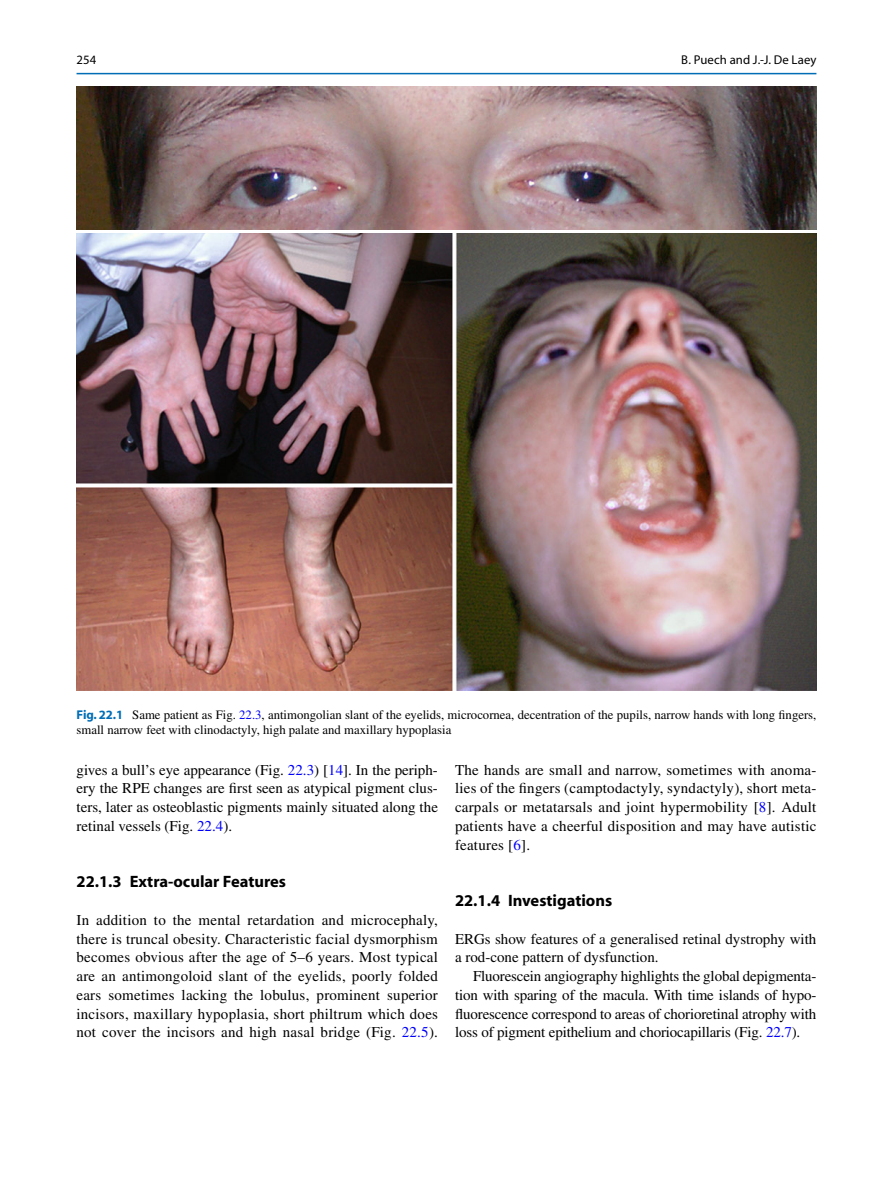
<style>
.page{position:relative;width:893px;height:1187px;background:#fff}
.page>*{position:absolute;margin:0;border:0;box-sizing:border-box;transform-origin:0 0}
.t1{font:700 16.5px "Djrgcl Myriad";color:#000}
.t2{font:15px/18.8px "Jrvrfc Times";color:#000;text-align:justify}
.t3{font:12.75px/15px "Jrvrfc Times";color:#000}
.t4{font:12.75px "Ycjlhw Myriad";letter-spacing:.01em;color:#000}
.s1{font-family:"Djrgcl Myriad";font-weight:700;color:#006db6}
.s2{color:#0000fa}
</style>
<div class="page">
<img style="left:77px;top:87px;width:739px;height:142px">
<img style="left:77px;top:234px;width:739px;height:456px">
<hr style="left:77px;top:73px;width:739px;height:1px;background:#006db6">
<p class="t4" style="left:77px;top:55px;width:21px">254</p>
<p class="t4" style="left:681px;top:55px;width:137px">B. Puech and J.-J. De Laey</p>
<p class="t3" style="left:77px;top:708px;width:741px"><span class="s1">Fig. 22.1</span> Same patient as Fig. <span class="s2">22.3</span> , antimongolian slant of the eyelids, microcornea, decentration of the pupils, narrow hands with long fingers, small narrow feet with clinodactyly, high palate and maxillary hypoplasia</p>
<p class="t2" style="left:77px;top:761px;width:363px">gives a bull’s eye appearance (Fig. <span class="s2">22.3</span> ) [ <span class="s2">14</span> ]. In the periph&shy;ery the RPE changes are first seen as atypical pigment clus&shy;ters, later as osteoblastic pigments mainly situated along the retinal vessels (Fig. <span class="s2">22.4</span> ).</p>
<p class="t1" style="left:77px;top:875px;width:211px">22.1.3 Extra-ocular Features</p>
<p class="t2" style="left:77px;top:911px;width:363px">In addition to the mental retardation and microcephaly, there is truncal obesity. Characteristic facial dysmorphism becomes obvious after the age of 5–6 years. Most typical are an antimongoloid slant of the eyelids, poorly folded ears sometimes lacking the lobulus, prominent superior incisors, maxillary hypoplasia, short philtrum which does not cover the incisors and high nasal bridge (Fig. <span class="s2">22.5</span> ).</p>
<p class="t2" style="left:455px;top:761px;width:363px">The hands are small and narrow, sometimes with anoma&shy;lies of the fingers (camptodactyly, syndactyly), short meta&shy;carpals or metatarsals and joint hypermobility [ <span class="s2">8</span> ]. Adult patients have a cheerful disposition and may have autistic features [ <span class="s2">6</span> ].</p>
<p class="t1" style="left:455px;top:894px;width:159px">22.1.4 Investigations</p>
<p class="t2" style="left:455px;top:930px;width:363px">ERGs show features of a generalised retinal dystrophy with a rod-cone pattern of dysfunction.</p>
<p class="t2" style="left:455px;top:968px;width:363px;text-indent:18px">Fluorescein angiography highlights the global depigmenta&shy;tion with sparing of the macula. With time islands of hypo&shy;fluorescence correspond to areas of chorioretinal atrophy with loss of pigment epithelium and choriocapillaris (Fig. <span class="s2">22.7</span> ).</p>
</div>
